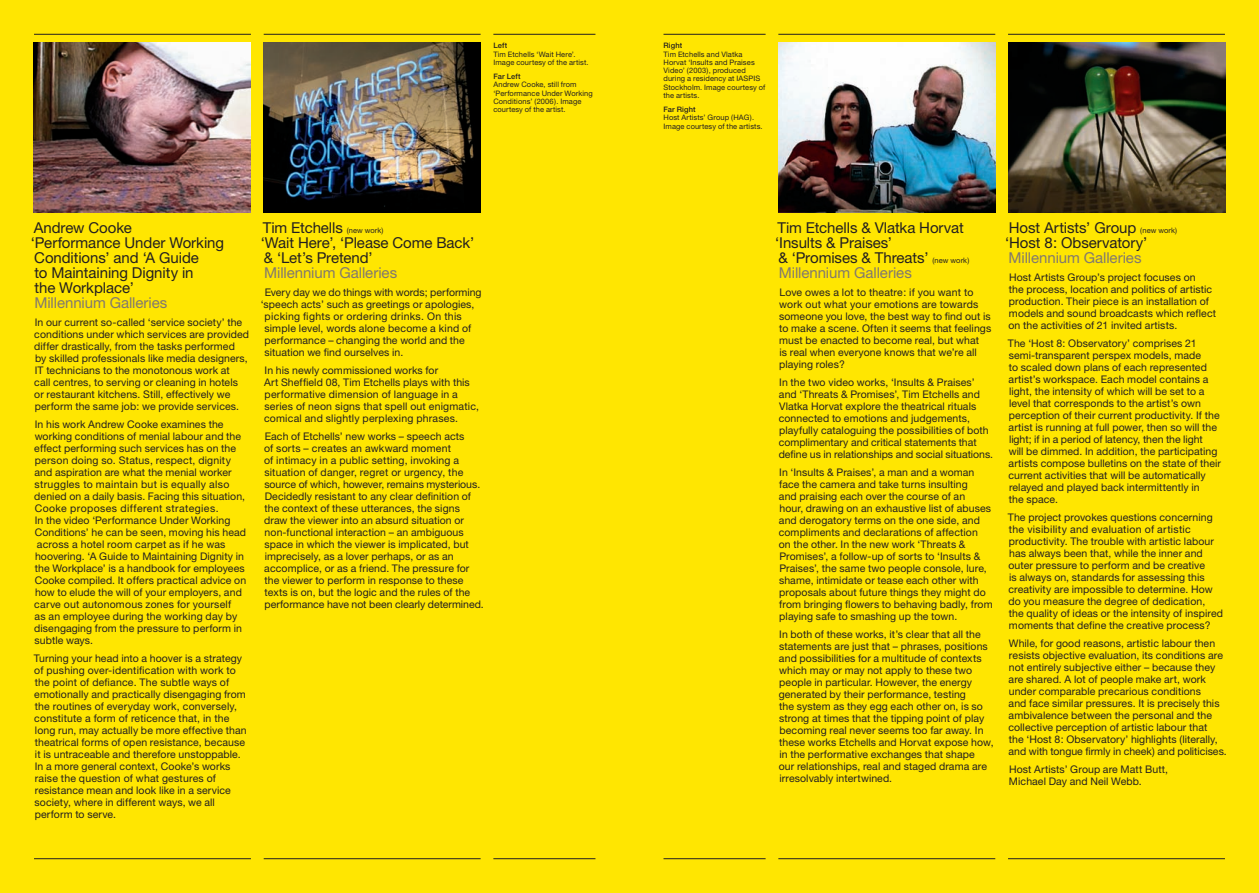
<style>
.page{position:relative;width:1259px;height:893px;background:#fff}
.page>*{position:absolute;margin:0;border:0;box-sizing:border-box;transform-origin:0 0}
.t1{font:15px/15px "Helvetica Neue";letter-spacing:-.005em;color:#231f20}
.t2{font:15px "Helvetica Neue";letter-spacing:-.005em;color:#81786f}
.t3{font:10.5px/12px "Helvetica Neue";letter-spacing:.01em;color:#231f20}
.t4{font:7.5px/8.2px "Helvetica Neue";letter-spacing:.01em;color:#231f20}
.t5{font:500 7.5px "Helvetica Neue";letter-spacing:.015em;color:#231f20}
.s1{font-size:7.5px}
.s2{color:#81786f}
</style>
<div class="page">
<div style="left:0;top:0;width:629px;height:893px;background:#ffe601"></div>
<hr style="left:493px;top:34px;width:102px;height:1px;background:#231f20">
<hr style="left:34px;top:34px;width:217px;height:1px;background:#231f20">
<hr style="left:264px;top:34px;width:216px;height:1px;background:#231f20">
<hr style="left:493px;top:858px;width:102px;height:1px;background:#231f20">
<hr style="left:34px;top:858px;width:217px;height:1px;background:#231f20">
<hr style="left:264px;top:858px;width:216px;height:1px;background:#231f20">
<div style="left:629px;top:0;width:630px;height:893px;background:#ffe601"></div>
<hr style="left:663px;top:34px;width:102px;height:1px;background:#231f20">
<hr style="left:778px;top:34px;width:217px;height:1px;background:#231f20">
<hr style="left:1008px;top:34px;width:217px;height:1px;background:#231f20">
<hr style="left:663px;top:858px;width:102px;height:1px;background:#231f20">
<hr style="left:778px;top:858px;width:217px;height:1px;background:#231f20">
<hr style="left:1008px;top:858px;width:217px;height:1px;background:#231f20">
<img style="left:34px;top:43px;width:217px;height:170px">
<img style="left:264px;top:43px;width:216px;height:170px">
<img style="left:778px;top:43px;width:217px;height:170px">
<img style="left:1008px;top:43px;width:217px;height:170px">
<p class="t5" style="left:493px;top:41px;width:15px">Left</p>
<p class="t4" style="left:493px;top:50px;width:97px">Tim Etchells ‘Wait Here’.<br>Image courtesy of the artist.</p>
<p class="t5" style="left:493px;top:72px;width:29px">Far Left</p>
<p class="t4" style="left:493px;top:80px;width:101px">Andrew Cooke, still from ‘Performance Under Working<br>Conditions’ (2006). Image courtesy of the artist.</p>
<h1 class="t1" style="left:31px;top:220px;width:195px">Andrew Cooke<br>‘Performance Under Working<br>Conditions’ and ‘A Guide<br>to Maintaining Dignity in<br>the Workplace’</h1>
<h1 class="t2" style="left:35px;top:294px;width:134px">Millennium Galleries</h1>
<p class="t3" style="left:34px;top:316px;width:216px">In our current so-called ‘service society’ the conditions under which services are provided differ drastically, from the tasks performed<br>by skilled professionals like media designers, IT technicians to the monotonous work at<br>call centres, to serving or cleaning in hotels or restaurant kitchens. Still, effectively we perform the same job: we provide services.</p>
<p class="t3" style="left:34px;top:418px;width:213px">In his work Andrew Cooke examines the working conditions of menial labour and the effect performing such services has on the person doing so. Status, respect, dignity and aspiration are what the menial worker struggles to maintain but is equally also denied on a daily basis. Facing this situation, Cooke proposes different strategies.<br>In the video ‘Performance Under Working Conditions’ he can be seen, moving his head across a hotel room carpet as if he was hoovering. ‘A Guide to Maintaining Dignity in the Workplace’ is a handbook for employees Cooke compiled. It offers practical advice on how to elude the will of your employers, and carve out autonomous zones for yourself<br>as an employee during the working day by disengaging from the pressure to perform in subtle ways.</p>
<p class="t3" style="left:34px;top:652px;width:214px">Turning your head into a hoover is a strategy of pushing over-identification with work to the point of defiance. The subtle ways of emotionally and practically disengaging from the routines of everyday work, conversely, constitute a form of reticence that, in the long run, may actually be more effective than theatrical forms of open resistance, because it is untraceable and therefore unstoppable.<br>In a more general context, Cooke’s works raise the question of what gestures of resistance mean and look like in a service society, where in different ways, we all perform to serve.</p>
<h1 class="t1" style="left:261px;top:220px;width:215px">Tim Etchells <span class="s1">(new work)<br></span>‘Wait Here’, ‘Please Come Back’ &amp; ‘Let’s Pretend’</h1>
<h1 class="t2" style="left:264px;top:264px;width:134px">Millennium Galleries</h1>
<p class="t3" style="left:265px;top:286px;width:218px">Every day we do things with words; performing</p>
<p class="t3" style="left:261px;top:298px;width:215px">‘speech acts’ such as greetings or apologies,</p>
<p class="t3" style="left:265px;top:310px;width:199px">picking fights or ordering drinks. On this</p>
<p class="t3" style="left:264px;top:322px;width:209px">simple level, words alone become a kind of</p>
<p class="t3" style="left:265px;top:334px;width:202px">performance – changing the world and the</p>
<p class="t3" style="left:264px;top:346px;width:140px">situation we find ourselves in.</p>
<p class="t3" style="left:264px;top:364px;width:216px">In his newly commissioned works for<br>Art Sheffield 08, Tim Etchells plays with this performative dimension of language in a series of neon signs that spell out enigmatic, comical and slightly perplexing phrases.</p>
<p class="t3" style="left:264px;top:430px;width:221px">Each of Etchells’ new works – speech acts<br>of sorts – creates an awkward moment<br>of intimacy in a public setting, invoking a situation of danger, regret or urgency, the source of which, however, remains mysterious.<br>Decidedly resistant to any clear definition of the context of these utterances, the signs draw the viewer into an absurd situation or non-functional interaction – an ambiguous space in which the viewer is implicated, but imprecisely, as a lover perhaps, or as an accomplice, or as a friend. The pressure for the viewer to perform in response to these texts is on, but the logic and the rules of the performance have not been clearly determined.</p>
<p class="t5" style="left:663px;top:41px;width:20px">Right</p>
<p class="t4" style="left:663px;top:50px;width:103px">Tim Etchells and Vlatka<br>Horvat ‘Insults and Praises<br>Video’ (2003), produced during a residency at IASPIS<br>Stockholm. Image courtesy of the artists.</p>
<p class="t5" style="left:663px;top:105px;width:34px">Far Right</p>
<p class="t4" style="left:663px;top:113px;width:101px">Host Artists’ Group (HAG).<br>Image courtesy of the artists.</p>
<h1 class="t1" style="left:775px;top:220px;width:195px">Tim Etchells &amp; Vlatka Horvat ‘Insults &amp; Praises’<br>&amp; ‘Promises &amp; Threats’ <span class="s1">(new work)<br></span><span class="s2">Millennium Galleries</span></h1>
<p class="t3" style="left:779px;top:286px;width:214px">Love owes a lot to theatre: if you want to work out what your emotions are towards someone you love, the best way to find out is to make a scene. Often it seems that feelings must be enacted to become real, but what<br>is real when everyone knows that we’re all playing roles?</p>
<p class="t3" style="left:778px;top:376px;width:216px">In the two video works, ‘Insults &amp; Praises’ and ‘Threats &amp; Promises’, Tim Etchells and Vlatka Horvat explore the theatrical rituals connected to emotions and judgements, playfully cataloguing the possibilities of both complimentary and critical statements that define us in relationships and social situations.</p>
<p class="t3" style="left:779px;top:466px;width:215px">In ‘Insults &amp; Praises’, a man and a woman face the camera and take turns insulting<br>and praising each over the course of an<br>hour, drawing on an exhaustive list of abuses and derogatory terms on the one side, and compliments and declarations of affection<br>on the other. In the new work ‘Threats &amp; Promises’, a follow-up of sorts to ‘Insults &amp; Praises’, the same two people console, lure, shame, intimidate or tease each other with proposals about future things they might do from bringing flowers to behaving badly, from playing safe to smashing up the town.</p>
<p class="t3" style="left:778px;top:628px;width:216px">In both of these works, it’s clear that all the statements are just that – phrases, positions and possibilities for a multitude of contexts which may or may not apply to these two people in particular. However, the energy generated by their performance, testing<br>the system as they egg each other on, is so strong at times that the tipping point of play becoming real never seems too far away. In these works Etchells and Horvat expose how, in the performative exchanges that shape<br>our relationships, real and staged drama are irresolvably intertwined.</p>
<h1 class="t1" style="left:1005px;top:220px;width:174px">Host Artists’ Group <span class="s1">(new work) </span>‘Host 8: Observatory’</h1>
<h1 class="t2" style="left:1008px;top:249px;width:134px">Millennium Galleries</h1>
<p class="t3" style="left:1008px;top:271px;width:209px">Host Artists Group’s project focuses on<br>the process, location and politics of artistic production. Their piece is an installation of models and sound broadcasts which reflect on the activities of 21 invited artists.</p>
<p class="t3" style="left:1008px;top:337px;width:215px">The ‘Host 8: Observatory’ comprises 21 semi-transparent perspex models, made<br>to scaled down plans of each represented artist’s workspace. Each model contains a light, the intensity of which will be set to a level that corresponds to the artist’s own perception of their current productivity. If the artist is running at full power, then so will the light; if in a period of latency, then the light<br>will be dimmed. In addition, the participating artists compose bulletins on the state of their current activities that will be automatically relayed and played back intermittently in<br>the space.</p>
<p class="t3" style="left:1008px;top:511px;width:217px">The project provokes questions concerning the visibility and evaluation of artistic productivity. The trouble with artistic labour has always been that, while the inner and outer pressure to perform and be creative<br>is always on, standards for assessing this creativity are impossible to determine. How do you measure the degree of dedication,<br>the quality of ideas or the intensity of inspired moments that define the creative process?</p>
<p class="t3" style="left:1008px;top:637px;width:220px">While, for good reasons, artistic labour then resists objective evaluation, its conditions are not entirely subjective either – because they are shared. A lot of people make art, work under comparable precarious conditions<br>and face similar pressures. It is precisely this ambivalence between the personal and the collective perception of artistic labour that<br>the ‘Host 8: Observatory’ highlights (literally, and with tongue firmly in cheek) and politicises.</p>
<p class="t3" style="left:1009px;top:763px;width:161px">Host Artists’ Group are Matt Butt,<br>Michael Day and Neil Webb.</p>
</div>
